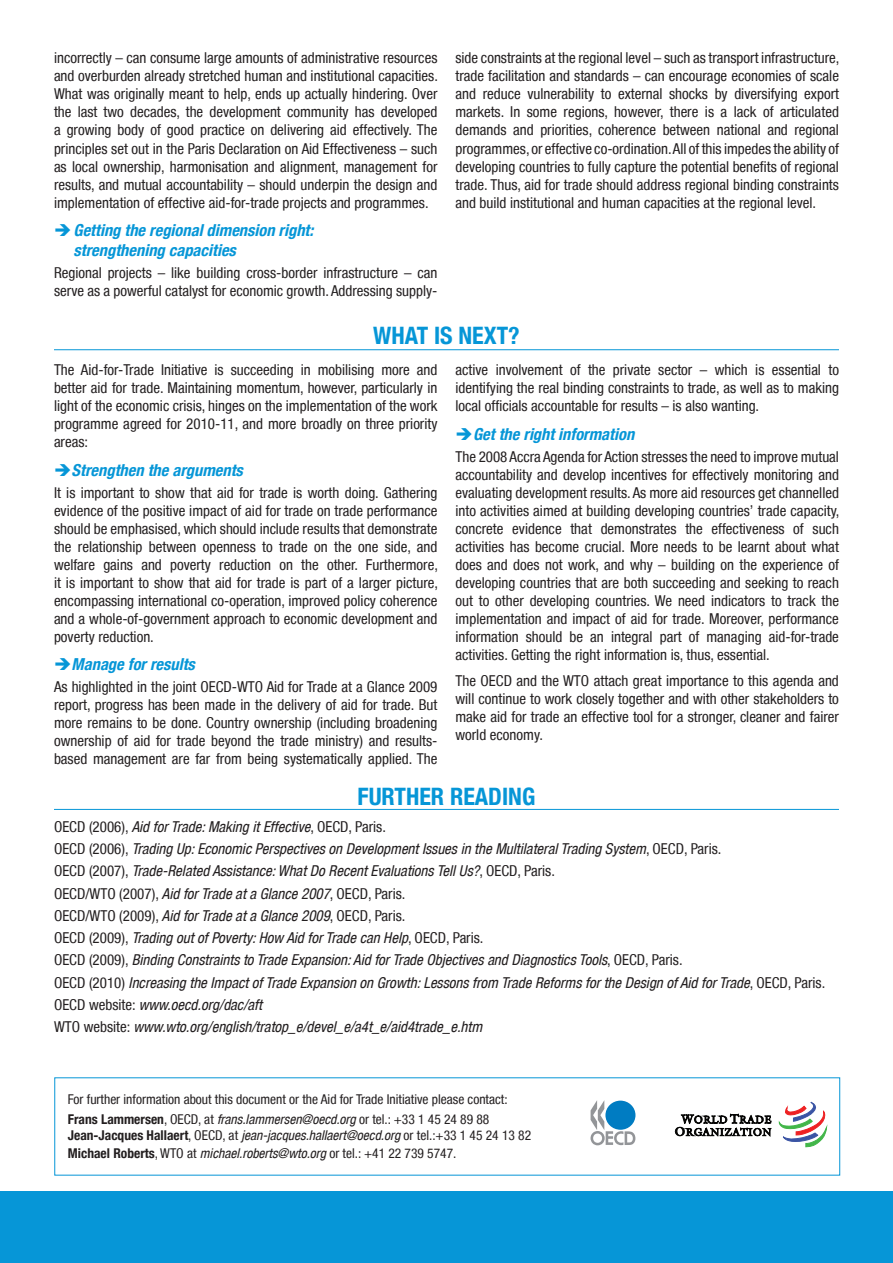
<style>
.page{position:relative;width:893px;height:1263px;background:#fff}
.page>*{position:absolute;margin:0;border:0;box-sizing:border-box;transform-origin:0 0}
.small_bloo_heading{font:700 condensed 24px "Helvetica Neue LT";color:#0696d7}
.little_subheads{font:italic 700 condensed 16.5px/19.8px "Helvetica Neue LT";color:#0696d7}
.body_copy{font:condensed 15px/18px "Helvetica Neue LT";color:#231f20;text-align:justify}
.body_copy-2{font:italic condensed 15px "Helvetica Neue LT";color:#231f20}
.body_copy-3{font:condensed 13.5px/16.2px "Helvetica Neue LT";color:#231f20}
.s1{font-style:normal}
.s2{font-style:italic}
.s3{font-weight:700}
</style>
<div class="page">
<div style="left:0;top:1192px;width:893px;height:71px;background:#0696d7"></div>
<svg style="left:590px;top:1100px;width:45px;height:45px"></svg>
<div style="left:605px;top:1100px;width:30px;height:30px;background:#007cc2;border-radius:50%"></div>
<svg style="left:778px;top:1101px;width:49px;height:46px"></svg>
<svg style="left:675px;top:1113px;width:97px;height:23px"></svg>
<hr style="left:54px;top:349px;width:785px;height:1px;background:#0696d7">
<hr style="left:54px;top:809px;width:785px;height:1px;background:#0696d7">
<p class="body_copy" style="left:54px;top:49px;width:385px">incorrectly – can consume large amounts of administrative resources and overburden already stretched human and institutional capacities.<br>What was originally meant to help, ends up actually hindering. Over the last two decades, the development community has developed a growing body of good practice on delivering aid effectively. The principles set out in the Paris Declaration on Aid Effectiveness – such as local ownership, harmonisation and alignment, management for results, and mutual accountability – should underpin the design and implementation of effective aid-for-trade projects and programmes.</p>
<p class="little_subheads" style="left:74px;top:220px;width:241px;text-indent:-20px">➔Getting the regional dimension right: strengthening capacities</p>
<p class="body_copy" style="left:54px;top:263px;width:385px">Regional projects – like building cross-border infrastructure – can serve as a powerful catalyst for economic growth. Addressing supply-</p>
<p class="body_copy" style="left:455px;top:49px;width:386px">side constraints at the regional level – such as transport infrastructure, trade facilitation and standards – can encourage economies of scale and reduce vulnerability to external shocks by diversifying export markets. In some regions, however, there is a lack of articulated demands and priorities, coherence between national and regional programmes, or effective co-ordination. All of this impedes the ability of developing countries to fully capture the potential benefits of regional trade. Thus, aid for trade should address regional binding constraints and build institutional and human capacities at the regional level.</p>
<p class="small_bloo_heading" style="left:373px;top:321px;width:148px">WHAT IS NEXT?</p>
<p class="body_copy" style="left:54px;top:361px;width:385px">The Aid-for-Trade Initiative is succeeding in mobilising more and better aid for trade. Maintaining momentum, however, particularly in light of the economic crisis, hinges on the implementation of the work programme agreed for 2010-11, and more broadly on three priority areas:</p>
<p class="little_subheads" style="left:54px;top:460px;width:190px">➔Strengthen the arguments</p>
<p class="body_copy" style="left:54px;top:483px;width:386px">It is important to show that aid for trade is worth doing. Gathering evidence of the positive impact of aid for trade on trade performance should be emphasised, which should include results that demonstrate the relationship between openness to trade on the one side, and welfare gains and poverty reduction on the other. Furthermore, it is important to show that aid for trade is part of a larger picture, encompassing international co-operation, improved policy coherence and a whole-of-government approach to economic development and poverty reduction.</p>
<p class="little_subheads" style="left:54px;top:654px;width:142px">➔Manage for results</p>
<p class="body_copy" style="left:54px;top:678px;width:385px">As highlighted in the joint OECD-WTO Aid for Trade at a Glance 2009 report, progress has been made in the delivery of aid for trade. But more remains to be done. Country ownership (including broadening ownership of aid for trade beyond the trade ministry) and results&shy;based management are far from being systematically applied. The</p>
<p class="body_copy" style="left:455px;top:361px;width:385px">active involvement of the private sector – which is essential to identifying the real binding constraints to trade, as well as to making local officials accountable for results – is also wanting.</p>
<p class="little_subheads" style="left:455px;top:424px;width:180px">➔Get the right information</p>
<p class="body_copy" style="left:455px;top:447px;width:386px">The 2008 Accra Agenda for Action stresses the need to improve mutual accountability and develop incentives for effectively monitoring and evaluating development results. As more aid resources get channelled into activities aimed at building developing countries’ trade capacity, concrete evidence that demonstrates the effectiveness of such activities has become crucial. More needs to be learnt about what does and does not work, and why – building on the experience of developing countries that are both succeeding and seeking to reach out to other developing countries. We need indicators to track the implementation and impact of aid for trade. Moreover, performance information should be an integral part of managing aid-for-trade activities. Getting the right information is, thus, essential.</p>
<p class="body_copy" style="left:455px;top:672px;width:385px">The OECD and the WTO attach great importance to this agenda and will continue to work closely together and with other stakeholders to make aid for trade an effective tool for a stronger, cleaner and fairer world economy.</p>
<p class="small_bloo_heading" style="left:358px;top:782px;width:179px">FURTHER READING</p>
<p class="body_copy-2" style="left:54px;top:818px;width:333px"><span class="s1">OECD (2006),</span> Aid for Trade: Making it Effective<span class="s1">, OECD, Paris.</span></p>
<p class="body_copy-2" style="left:54px;top:840px;width:669px"><span class="s1">OECD (2006),</span> Trading Up: Economic Perspectives on Development Issues in the Multilateral Trading System<span class="s1">, OECD, Paris.</span></p>
<p class="body_copy-2" style="left:54px;top:862px;width:502px"><span class="s1">OECD (2007),</span> Trade-Related Assistance: What Do Recent Evaluations Tell Us?<span class="s1">, OECD, Paris.</span></p>
<p class="body_copy" style="left:54px;top:884px;width:353px">OECD/WTO (2007), <span class="s2">Aid for Trade at a Glance 2007</span>, OECD, Paris.</p>
<p class="body_copy" style="left:54px;top:906px;width:353px">OECD/WTO (2009), <span class="s2">Aid for Trade at a Glance 2009</span>, OECD, Paris.</p>
<p class="body_copy-2" style="left:54px;top:929px;width:431px"><span class="s1">OECD (2009),</span> Trading out of Poverty: How Aid for Trade can Help<span class="s1">, OECD, Paris.</span></p>
<p class="body_copy-2" style="left:54px;top:951px;width:630px"><span class="s1">OECD (2009),</span> Binding Constraints to Trade Expansion: Aid for Trade Objectives and Diagnostics Tools<span class="s1">, OECD, Paris.</span></p>
<p class="body_copy-2" style="left:54px;top:973px;width:773px"><span class="s1">OECD (2010)</span> Increasing the Impact of Trade Expansion on Growth: Lessons from Trade Reforms for the Design of Aid for Trade<span class="s1">, OECD, Paris.</span></p>
<p class="body_copy-2" style="left:54px;top:996px;width:209px"><span class="s1">OECD website:</span> www.oecd.org/dac/aft</p>
<p class="body_copy-2" style="left:54px;top:1018px;width:430px"><span class="s1">WTO website:</span> www.wto.org/english/tratop_e/devel_e/a4t_e/aid4trade_e.htm</p>
<p class="body_copy-3" style="left:68px;top:1090px;width:441px">For further information about this document or the Aid for Trade Initiative please contact:</p>
<p class="body_copy-3" style="left:68px;top:1111px;width:465px"><span class="s3">Frans Lammersen</span>, OECD, at <span class="s2">frans.lammersen@oecd.org</span> or tel.: +33 1 45 24 89 88<br><span class="s3">Jean-Jacques Hallaert</span>, OECD, at <span class="s2">jean-jacques.hallaert@oecd.org</span> or tel.:+33 1 45 24 13 82</p>
<p class="body_copy-3" style="left:68px;top:1145px;width:390px"><span class="s3">Michael Roberts</span>, WTO at <span class="s2">michael.roberts@wto.org</span> or tel.: +41 22 739 5747.</p>
</div>
